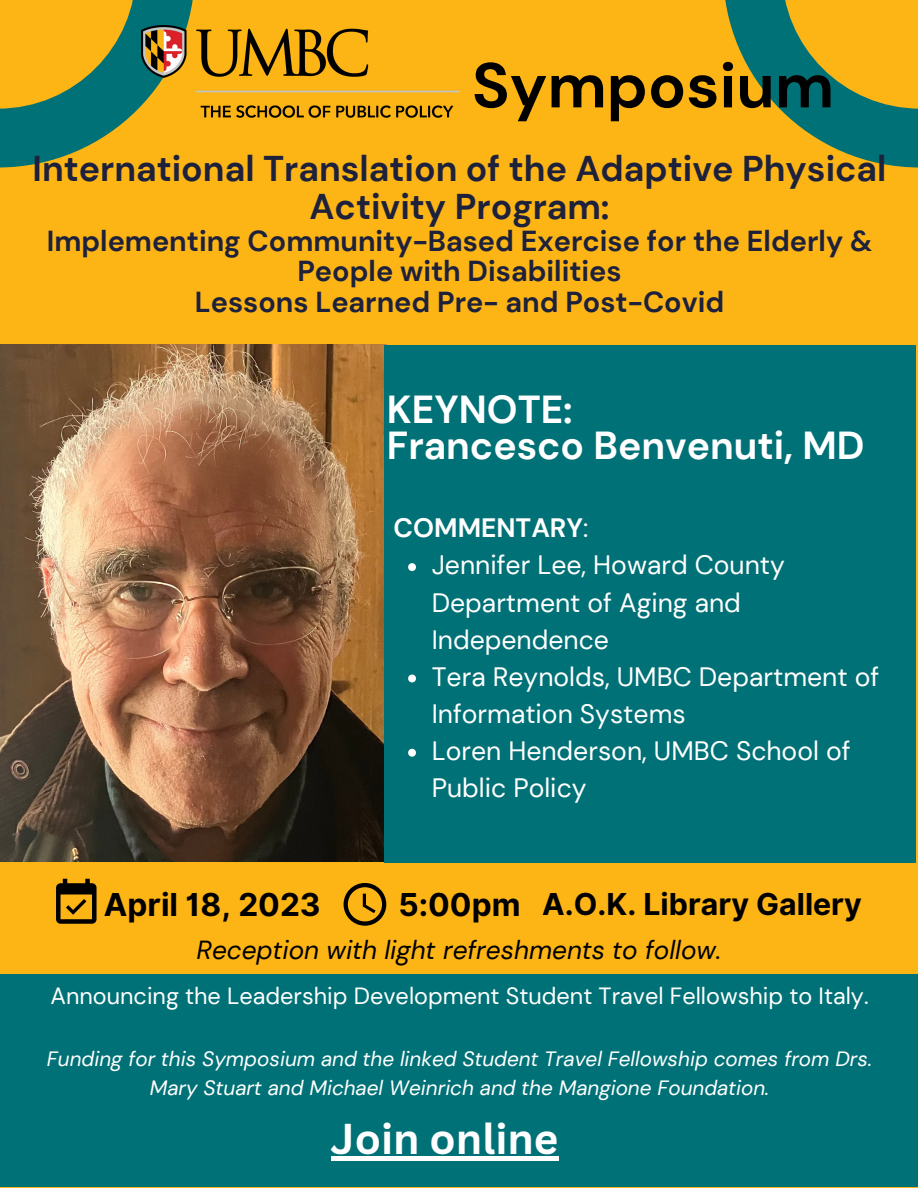
<style>
.page{position:relative;width:918px;height:1188px;background:#fdb515}
.page>*{position:absolute;margin:0;border:0;box-sizing:border-box;transform-origin:0 0}
.t1{font:700 63.3px "DM Sans";color:#000}
.t2{font:700 42px "Canva Sans";color:#fff}
.t3{font:700 39px/36.2px "DM Sans";color:#fff}
.t4{font:700 35.7px/37.7px "DM Sans";color:#1d213b;text-align:center}
.t5{font:700 31.65px "Inter";color:#000}
.t6{font:700 30.3px "Inter";color:#000}
.t7{font:700 28.8px/30.5px "DM Sans";color:#1d213b;text-align:center}
.t8{font:26.55px/37.2px "DM Sans";color:#fff}
.t9{font:700 26.55px "DM Sans";color:#fff}
.t10{font:italic 26.1px "DM Sans";color:#000}
.t11{font:23.4px "DM Sans";color:#fff}
.t12{font:italic 20.7px/28.8px "DM Sans";color:#fff;text-align:center}
.s1{font-weight:400}
</style>
<div class="page">
<img style="left:0;top:345px;width:385px;height:516px">
<div style="left:385px;top:345px;width:531px;height:518px;background:#007176"></div>
<svg style="left:408px;top:563px;width:8px;height:8px"></svg>
<svg style="left:408px;top:675px;width:8px;height:7px"></svg>
<svg style="left:408px;top:749px;width:8px;height:8px"></svg>
<div style="left:0;top:974px;width:917px;height:213px;background:#007176"></div>
<svg style="left:56px;top:879px;width:41px;height:45px"></svg>
<svg style="left:344px;top:883px;width:42px;height:43px"></svg>
<svg style="left:0;top:0;width:193px;height:168px"></svg>
<svg style="left:725px;top:0;width:193px;height:168px"></svg>
<img style="left:141px;top:25px;width:319px;height:99px">
<hr style="left:331px;top:1156px;width:228px;height:4px;background:#fff">
<h1 class="t1" style="left:472px;top:45px;width:364px">Symposium</h1>
<h3 class="t4" style="left:33px;top:150px;width:855px">International Translation of the Adaptive Physical<br>Activity Program:</h3>
<p class="t7" style="left:47px;top:226px;width:827px">Implementing Community-Based Exercise for the Elderly &amp;<br>People with Disabilities<br>Lessons Learned Pre- and Post-Covid</p>
<h3 class="t3" style="left:387px;top:392px;width:479px">KEYNOTE:<br>Francesco Benvenuti, MD</h3>
<p class="t9" style="left:394px;top:511px;width:196px">COMMENTARY<span class="s1">:</span></p>
<p class="t8" style="left:432px;top:547px;width:449px">Jennifer Lee, Howard County<br>Department of Aging and<br>Independence<br>Tera Reynolds, UMBC Department of<br>Information Systems<br>Loren Henderson, UMBC School of<br>Public Policy</p>
<p class="t5" style="left:104px;top:886px;width:218px">April 18, 2023</p>
<p class="t5" style="left:398px;top:886px;width:124px">5:00pm</p>
<p class="t6" style="left:542px;top:886px;width:321px">A.O.K. Library Gallery</p>
<p class="t10" style="left:197px;top:933px;width:526px">Reception with light refreshments to follow.</p>
<p class="t11" style="left:51px;top:981px;width:820px">Announcing the Leadership Development Student Travel Fellowship to Italy.</p>
<p class="t12" style="left:47px;top:1045px;width:827px">Funding for this Symposium and the linked Student Travel Fellowship comes from Drs.<br>Mary Stuart and Michael Weinrich and the Mangione Foundation.</p>
<h2 class="t2" style="left:331px;top:1109px;width:229px">Join online</h2>
</div>
